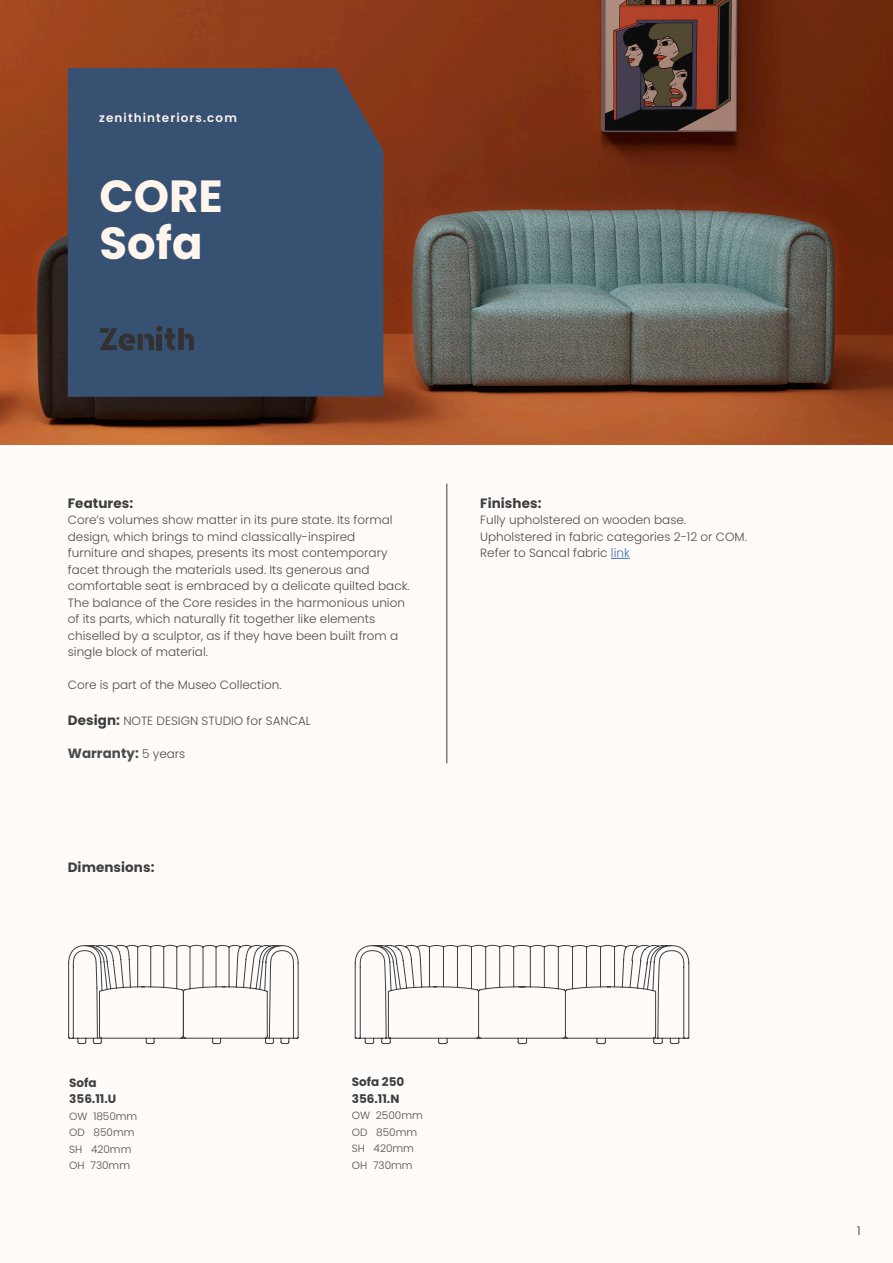
<style>
.page{position:relative;width:893px;height:1263px;background:#fffbf8}
.page>*{position:absolute;margin:0;border:0;box-sizing:border-box;transform-origin:0 0}
.PRODUCT_NAME{font:700 45px "Poppins";color:#fff5ed}
.t1{font:700 13.5px "Poppins";letter-spacing:.005em;color:#3e3e3f}
.COPY{font:700 13.5px "Poppins";color:#4b4c4d}
.COPY-2{font:300 12px/16.5px "Poppins";color:#4b4c4d}
.COPY-3{font:700 12px "Poppins";color:#3e3e3f}
.WEBSITE_TOP_LEFT{font:600 12px "Poppins";letter-spacing:.09em;color:#fdf3eb}
.t2{font:300 12px "Poppins";color:#312f30}
.t3{font:300 10.5px "Poppins";color:#4b4c4d}
.s1{font-weight:700;font-size:13.5px;color:#3e3e3f}
.s2{font-weight:300;font-size:12px}
.s3{color:#436da8}
</style>
<div class="page">
<svg style="left:611px;top:558px;width:19px;height:1px"></svg>
<hr style="left:447px;top:484px;width:1px;height:279px;background:#3e3e3f">
<img style="left:0;top:0;width:893px;height:444px">
<div style="left:68px;top:68px;width:315px;height:329px;background:#375172"></div>
<div style="left:157px;top:334px;width:5px;height:16px;background:#333132"></div>
<div style="left:156px;top:326px;width:7px;height:6px;background:#333132;border-radius:50%"></div>
<svg style="left:165px;top:328px;width:10px;height:23px"></svg>
<div style="left:178px;top:328px;width:5px;height:22px;background:#333132"></div>
<svg style="left:185px;top:333px;width:9px;height:17px"></svg>
<svg style="left:100px;top:328px;width:54px;height:23px"></svg>
<svg style="left:355px;top:944px;width:334px;height:100px"></svg>
<svg style="left:68px;top:944px;width:231px;height:100px"></svg>
<p class="WEBSITE_TOP_LEFT" style="left:99px;top:111px;width:139px">zenithinteriors.com</p>
<p class="PRODUCT_NAME" style="left:100px;top:170px;width:125px">CORE</p>
<p class="PRODUCT_NAME" style="left:100px;top:217px;width:105px">Sofa</p>
<p class="t1" style="left:68px;top:495px;width:67px">Features:</p>
<p class="COPY-2" style="left:68px;top:512px;width:326px">Core‘s volumes show matter in its pure state. Its formal design, which brings to mind classically-inspired</p>
<p class="COPY-2" style="left:68px;top:545px;width:321px">furniture and shapes, presents its most contemporary facet through the materials used. Its generous and</p>
<p class="COPY-2" style="left:68px;top:578px;width:343px">comfortable seat is embraced by a delicate quilted back.<br>The balance of the Core resides in the harmonious union of its parts, which naturally fit together like elements</p>
<p class="COPY-2" style="left:68px;top:627px;width:332px">chiselled by a sculptor, as if they have been built from a single block of material.</p>
<p class="COPY-2" style="left:68px;top:677px;width:215px">Core is part of the Museo Collection.</p>
<p class="COPY-2" style="left:68px;top:713px;width:245px"><span class="s1">Design:</span> NOTE DESIGN STUDIO for SANCAL</p>
<p class="COPY" style="left:68px;top:746px;width:119px">Warranty: <span class="s2">5 years</span></p>
<p class="t1" style="left:68px;top:860px;width:88px">Dimensions:</p>
<p class="t1" style="left:480px;top:495px;width:63px">Finishes:</p>
<p class="COPY-2" style="left:480px;top:512px;width:207px">Fully upholstered on wooden base.</p>
<p class="COPY-2" style="left:480px;top:528px;width:268px">Upholstered in fabric categories 2-12 or COM.</p>
<p class="COPY-2" style="left:480px;top:545px;width:151px">Refer to Sancal fabric <span class="s3">link</span></p>
<p class="COPY-3" style="left:69px;top:1076px;width:29px">Sofa</p>
<p class="COPY-3" style="left:69px;top:1092px;width:48px">356.11.U</p>
<p class="t3" style="left:69px;top:1110px;width:70px">OW 1850mm</p>
<p class="t3" style="left:69px;top:1126px;width:67px">OD 850mm</p>
<p class="t3" style="left:69px;top:1143px;width:64px">SH 420mm</p>
<p class="t3" style="left:69px;top:1159px;width:62px">OH 730mm</p>
<p class="COPY-3" style="left:352px;top:1075px;width:54px">Sofa 250</p>
<p class="COPY-3" style="left:352px;top:1091px;width:49px">356.11.N</p>
<p class="t3" style="left:352px;top:1109px;width:72px">OW 2500mm</p>
<p class="t3" style="left:352px;top:1126px;width:67px">OD 850mm</p>
<p class="t3" style="left:352px;top:1142px;width:64px">SH 420mm</p>
<p class="t3" style="left:352px;top:1159px;width:62px">OH 730mm</p>
<p class="t2" style="left:857px;top:1224px;width:5px">1</p>
</div>
